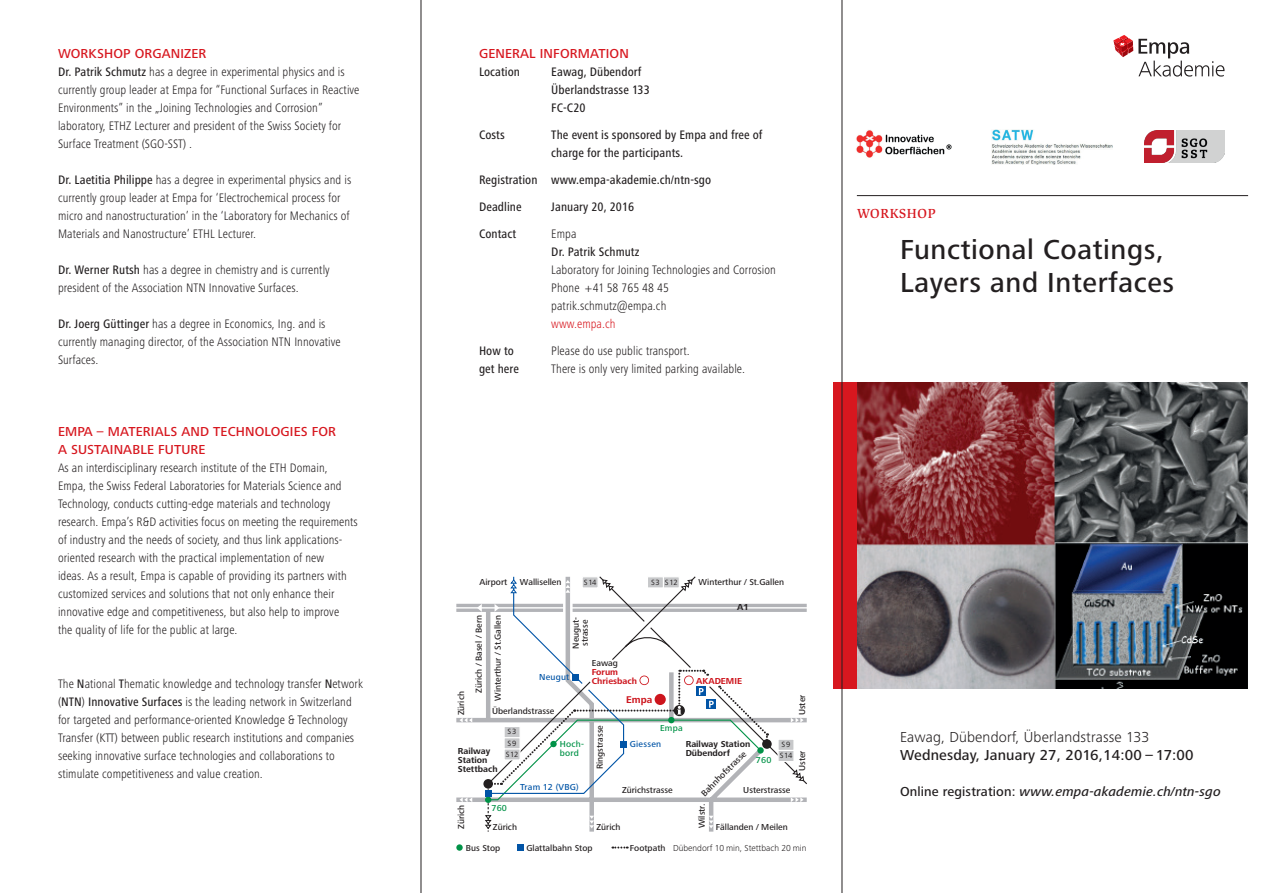
<style>
.page{position:relative;width:1263px;height:893px;background:#fff}
.page>*{position:absolute;margin:0;border:0;box-sizing:border-box;transform-origin:0 0}
.t1{font:500 28.5px/33px "Frutiger Next Pro";letter-spacing:.02em;color:#231f20}
.t2{font:500 15px "Frutiger Next Pro";letter-spacing:.01em;color:#231f20}
.t3{font:300 15px "Frutiger Next Pro";letter-spacing:.01em;color:#231f20}
.t4{font:500 13.5px/18px "Frutiger Next Pro";letter-spacing:.01em;color:#d7171f}
.t5{font:italic 500 13.5px "Frutiger Next Pro";letter-spacing:.01em;color:#231f20}
.t6{font:500 13.5px "Slimbach Std";letter-spacing:.05em;color:#d7171f}
.t7{font:300 condensed 12.75px/18px "Frutiger Next Pro";letter-spacing:.005em;color:#231f20}
.t8{font:500 condensed 12.75px/18px "Frutiger Next Pro";letter-spacing:.005em;color:#231f20}
.t9{font:300 condensed 12.75px "Frutiger Next Pro";letter-spacing:.005em;color:#d7171f}
.t10{font:700 10.05px "Frutiger Next Pro";color:#cd151d}
.t11{font:500 9px/9px "Frutiger Next Pro";color:#231f20}
.t12{font:700 9px/9px "Frutiger Next Pro";color:#231f20}
.t13{font:300 9px "Frutiger Next Pro";color:#231f20}
.t14{font:500 9px "Frutiger Next Pro";letter-spacing:.025em;color:#0154a6}
.t15{font:700 9px/9px "Frutiger Next Pro";color:#cd151d}
.t16{font:500 9px "Frutiger Next Pro";letter-spacing:.025em;color:#009247}
.t17{font:7.8px "Frutiger Next Pro";letter-spacing:.1em;color:#231f20}
.s1{font-weight:500}
.s2{color:#fff}
.s3{font-style:normal}
</style>
<div class="page">
<hr style="left:857px;top:195px;width:391px;height:1px;background:#231f20">
<img style="left:857px;top:382px;width:391px;height:306px">
<div style="left:833px;top:382px;width:24px;height:306px;background:#d7171f"></div>
<svg style="left:456px;top:844px;width:7px;height:7px"></svg>
<svg style="left:612px;top:846px;width:16px;height:2px"></svg>
<div style="left:517px;top:844px;width:6px;height:7px;background:#0154a6"></div>
<svg style="left:459px;top:576px;width:348px;height:256px"></svg>
<svg style="left:1113px;top:35px;width:111px;height:42px"></svg>
<hr style="left:421px;top:0;width:1px;height:893px;background:#231f20">
<hr style="left:842px;top:0;width:1px;height:893px;background:#231f20">
<img style="left:856px;top:130px;width:96px;height:28px">
<img style="left:1144px;top:130px;width:81px;height:32px">
<img style="left:992px;top:130px;width:121px;height:34px">
<p class="t4" style="left:58px;top:45px;width:150px">WORKSHOP ORGANIZER</p>
<p class="t7" style="left:58px;top:63px;width:303px"><span class="s1">Dr. Patrik Schmutz</span> has a degree in experimental physics and is currently group leader at Empa for “Functional Surfaces in Reactive Environments” in the „Joining Technologies and Corrosion” laboratory, ETHZ Lecturer and president of the Swiss Society for Surface Treatment (SGO-SST) .</p>
<p class="t7" style="left:58px;top:171px;width:295px"><span class="s1">Dr. Laetitia Philippe</span> has a degree in experimental physics and is currently group leader at Empa for ‘Electrochemical process for micro and nanostructuration’ in the ‘Laboratory for Mechanics of Materials and Nanostructure’ ETHL Lecturer.</p>
<p class="t7" style="left:58px;top:261px;width:273px"><span class="s1">Dr. Werner Rutsh</span> has a degree in chemistry and is currently president of the Association NTN Innovative Surfaces.</p>
<p class="t7" style="left:58px;top:315px;width:284px"><span class="s1">Dr. Joerg Güttinger</span> has a degree in Economics, Ing. and is currently managing director, of the Association NTN Innovative<br>Surfaces.</p>
<p class="t4" style="left:58px;top:423px;width:280px">EMPA – MATERIALS AND TECHNOLOGIES FOR<br>A SUSTAINABLE FUTURE</p>
<p class="t7" style="left:58px;top:459px;width:301px">As an interdisciplinary research institute of the ETH Domain, Empa, the Swiss Federal Laboratories for Materials Science and Technology, conducts cutting-edge materials and technology research. Empa’s R&amp;D activities focus on meeting the requirements of industry and the needs of society, and thus link applications&shy;oriented research with the practical implementation of new<br>ideas. As a result, Empa is capable of providing its partners with customized services and solutions that not only enhance their innovative edge and competitiveness, but also help to improve<br>the quality of life for the public at large.</p>
<p class="t7" style="left:58px;top:675px;width:306px">The <span class="s1">N</span>ational <span class="s1">T</span>hematic knowledge and technology transfer <span class="s1">N</span>etwork (<span class="s1">NTN</span>) <span class="s1">Innovative Surfaces</span> is the leading network in Switzerland for targeted and performance-oriented Knowledge &amp; Technology Transfer (KTT) between public research institutions and companies seeking innovative surface technologies and collaborations to stimulate competitiveness and value creation.</p>
<p class="t4" style="left:479px;top:45px;width:151px">GENERAL INFORMATION</p>
<p class="t8" style="left:479px;top:63px;width:43px">Location</p>
<p class="t8" style="left:551px;top:63px;width:100px">Eawag, Dübendorf<br>Überlandstrasse 133<br>FC-C20</p>
<p class="t8" style="left:479px;top:126px;width:27px">Costs</p>
<p class="t8" style="left:551px;top:126px;width:213px">The event is sponsored by Empa and free of charge for the participants.</p>
<p class="t8" style="left:479px;top:167px;width:234px;line-height:27px">Registration www.empa-akademie.ch/ntn-sgo<br>Deadline</p>
<p class="t8" style="left:551px;top:198px;width:84px">January 20, 2016</p>
<p class="t8" style="left:479px;top:225px;width:39px">Contact</p>
<p class="t7" style="left:551px;top:225px;width:27px">Empa</p>
<p class="t8" style="left:551px;top:243px;width:90px">Dr. Patrik Schmutz</p>
<p class="t7" style="left:551px;top:261px;width:226px">Laboratory for Joining Technologies and Corrosion<br>Phone +41 58 765 48 45 patrik.schmutz@empa.ch</p>
<p class="t9" style="left:551px;top:317px;width:66px">www.empa.ch</p>
<p class="t8" style="left:479px;top:342px;width:36px">How to</p>
<p class="t7" style="left:551px;top:342px;width:140px">Please do use public transport.</p>
<p class="t8" style="left:479px;top:360px;width:41px">get here</p>
<p class="t7" style="left:551px;top:360px;width:195px">There is only very limited parking available.</p>
<p class="t6" style="left:857px;top:205px;width:80px">WORKSHOP</p>
<h1 class="t1" style="left:900px;top:233px;width:276px">Functional Coatings,<br>Layers and Interfaces</h1>
<p class="t11" style="left:479px;top:577px;width:29px">Airport</p>
<p class="t11" style="left:520px;top:577px;width:43px">Wallisellen</p>
<p class="t11" style="left:698px;top:577px;width:87px">Winterthur / St.Gallen</p>
<p class="t11" style="left:493px;top:701px;width:87px;rotate:-90deg">Winterthur / St.Gallen</p>
<p class="t17" style="left:584px;top:578px;width:14px">S14</p>
<p class="t17" style="left:651px;top:578px;width:28px">S3 S12</p>
<p class="t12" style="left:737px;top:603px;width:13px">A1</p>
<p class="t11" style="left:474px;top:693px;width:79px;rotate:-90deg">Zürich / Basel / Bern</p>
<p class="t11" style="left:571px;top:649px;width:34px;rotate:-90deg">Neugut&shy;strasse<span class="s2">-</span></p>
<p class="t11" style="left:592px;top:658px;width:28px">Eawag</p>
<p class="t15" style="left:592px;top:667px;width:47px">Forum<br>Chriesbach</p>
<p class="t15" style="left:696px;top:676px;width:47px">AKADEMIE</p>
<p class="t14" style="left:539px;top:672px;width:32px">Neugut</p>
<p class="t11" style="left:457px;top:715px;width:26px;rotate:-90deg">Zürich</p>
<p class="t11" style="left:798px;top:715px;width:22px;rotate:-90deg">Uster</p>
<p class="t11" style="left:798px;top:771px;width:22px;rotate:-90deg">Uster</p>
<p class="t10" style="left:626px;top:693px;width:28px">Empa</p>
<p class="t11" style="left:492px;top:706px;width:64px">Überlandstrasse</p>
<p class="t16" style="left:660px;top:723px;width:24px">Empa</p>
<p class="t11" style="left:595px;top:769px;width:46px;rotate:-90deg">Ringstrasse</p>
<p class="t17" style="left:508px;top:727px;width:10px">S3</p>
<p class="t17" style="left:508px;top:738px;width:10px">S9</p>
<p class="t12" style="left:458px;top:746px;width:41px">Railway<br>Station<br>Stettbach</p>
<p class="t12" style="left:686px;top:740px;width:66px">Railway Station<br>Dübendorf</p>
<p class="t16" style="left:560px;top:739px;width:26px">Hoch-</p>
<p class="t14" style="left:630px;top:739px;width:33px">Giessen</p>
<p class="t16" style="left:560px;top:748px;width:21px">bord</p>
<p class="t17" style="left:782px;top:740px;width:10px">S9</p>
<p class="t11" style="left:699px;top:791px;width:61px;rotate:-45deg">Bahnhofstrasse</p>
<p class="t17" style="left:506px;top:750px;width:14px">S12</p>
<p class="t17" style="left:780px;top:751px;width:14px">S14</p>
<p class="t16" style="left:756px;top:755px;width:17px">760</p>
<p class="t14" style="left:520px;top:782px;width:60px">Tram 12 (VBG)</p>
<p class="t11" style="left:622px;top:786px;width:52px">Zürichstrasse</p>
<p class="t11" style="left:743px;top:786px;width:49px">Usterstrasse</p>
<p class="t11" style="left:457px;top:829px;width:26px;rotate:-90deg">Zürich</p>
<p class="t11" style="left:697px;top:828px;width:26px;rotate:-90deg">Wilstr.</p>
<p class="t16" style="left:491px;top:803px;width:17px">760</p>
<p class="t11" style="left:493px;top:822px;width:26px">Zürich</p>
<p class="t11" style="left:596px;top:822px;width:26px">Zürich</p>
<p class="t11" style="left:716px;top:822px;width:73px">Fällanden / Meilen</p>
<p class="t11" style="left:466px;top:843px;width:36px">Bus Stop</p>
<p class="t13" style="left:630px;top:843px;width:178px"><span class="s1">Footpath</span> Dübendorf 10 min, Stettbach 20 min</p>
<p class="t11" style="left:526px;top:843px;width:68px">Glattalbahn Stop</p>
<p class="t3" style="left:900px;top:729px;width:251px">Eawag, Dübendorf, Überlandstrasse 133</p>
<p class="t2" style="left:900px;top:747px;width:295px">Wednesday, January 27, 2016,14:00 – 17:00</p>
<p class="t5" style="left:900px;top:784px;width:322px"><span class="s3">Online registration:</span> www.empa-akademie.ch/ntn-sgo</p>
</div>
